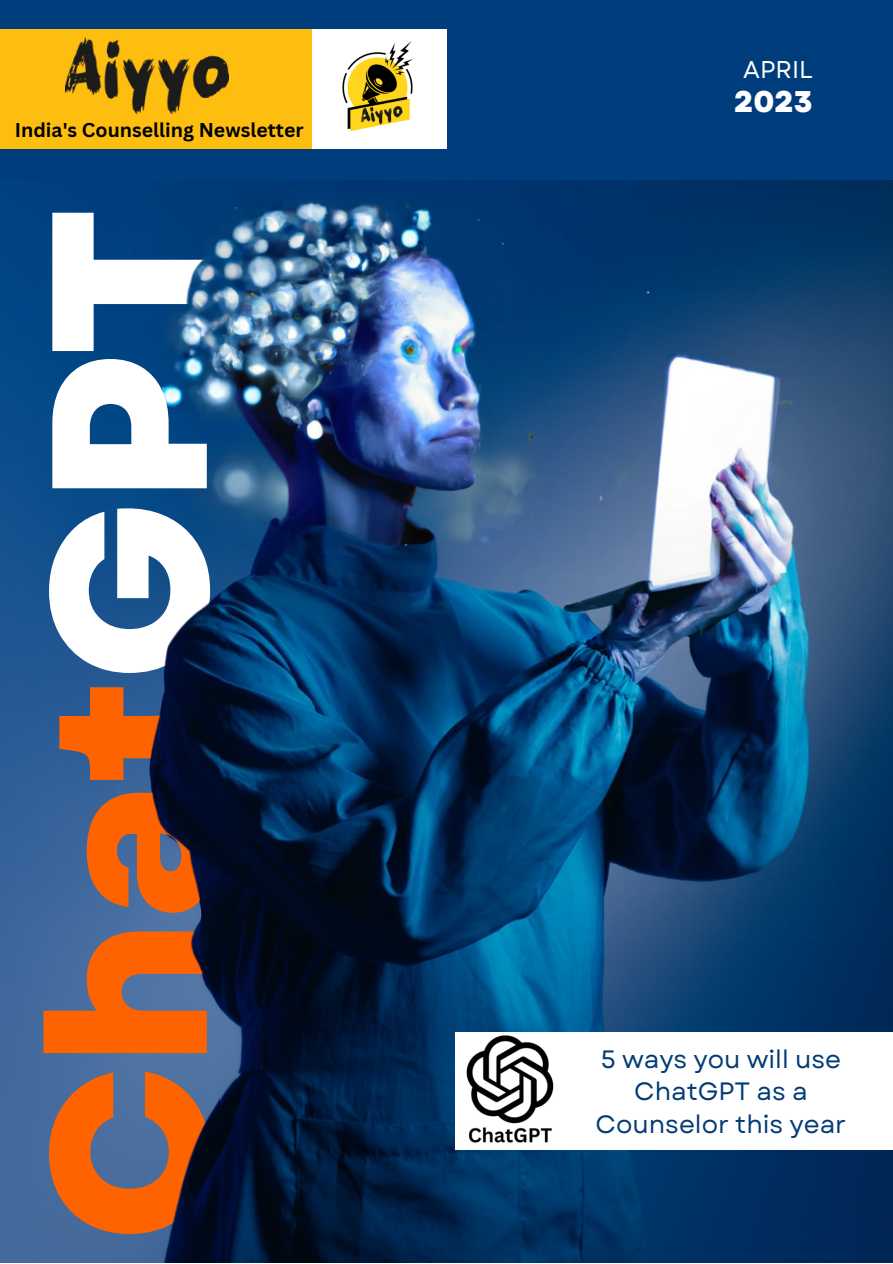
<style>
.page{position:relative;width:893px;height:1264px;background:#fff}
.page>*{position:absolute;margin:0;border:0;box-sizing:border-box;transform-origin:0 0}
.t1{font:800 220.5px "Garet";letter-spacing:-.015em;color:#ff6300}
.t2{font:800 29.85px "Garet";color:#fff}
.t3{font:25.05px/32.5px "Garet";color:#033b75;text-align:center}
.t4{font:24.3px "Garet";color:#fff}
.t5{font:700 19.5px "Canva Sans";color:#000}
.s1{color:#fff}
</style>
<div class="page">
<div style="left:0;top:0;width:892px;height:1262px;background:#003d7c"></div>
<img style="left:0;top:181px;width:892px;height:1081px">
<div style="left:0;top:30px;width:312px;height:119px;background:#febe10"></div>
<img style="left:65px;top:37px;width:163px;height:76px">
<div style="left:312px;top:30px;width:134px;height:119px;background:#fff"></div>
<img style="left:342px;top:41px;width:71px;height:91px">
<div style="left:455px;top:1032px;width:437px;height:117px;background:#fff"></div>
<img style="left:466px;top:1035px;width:88px;height:108px">
<img style="left:132px;top:181px;width:87px;height:1081px">
<p class="t5" style="left:15px;top:116px;width:290px">India's Counselling Newsletter</p>
<h1 class="t1" style="left:-29px;top:1241px;width:1036px;rotate:-90deg">Chat<span class="s1">GPT</span></h1>
<p class="t4" style="left:743px;top:52px;width:71px">APRIL</p>
<p class="t2" style="left:734px;top:80px;width:80px">2023</p>
<p class="t3" style="left:595px;top:1042px;width:252px">5 ways you will use<br>ChatGPT as a<br>Counselor this year</p>
</div>
